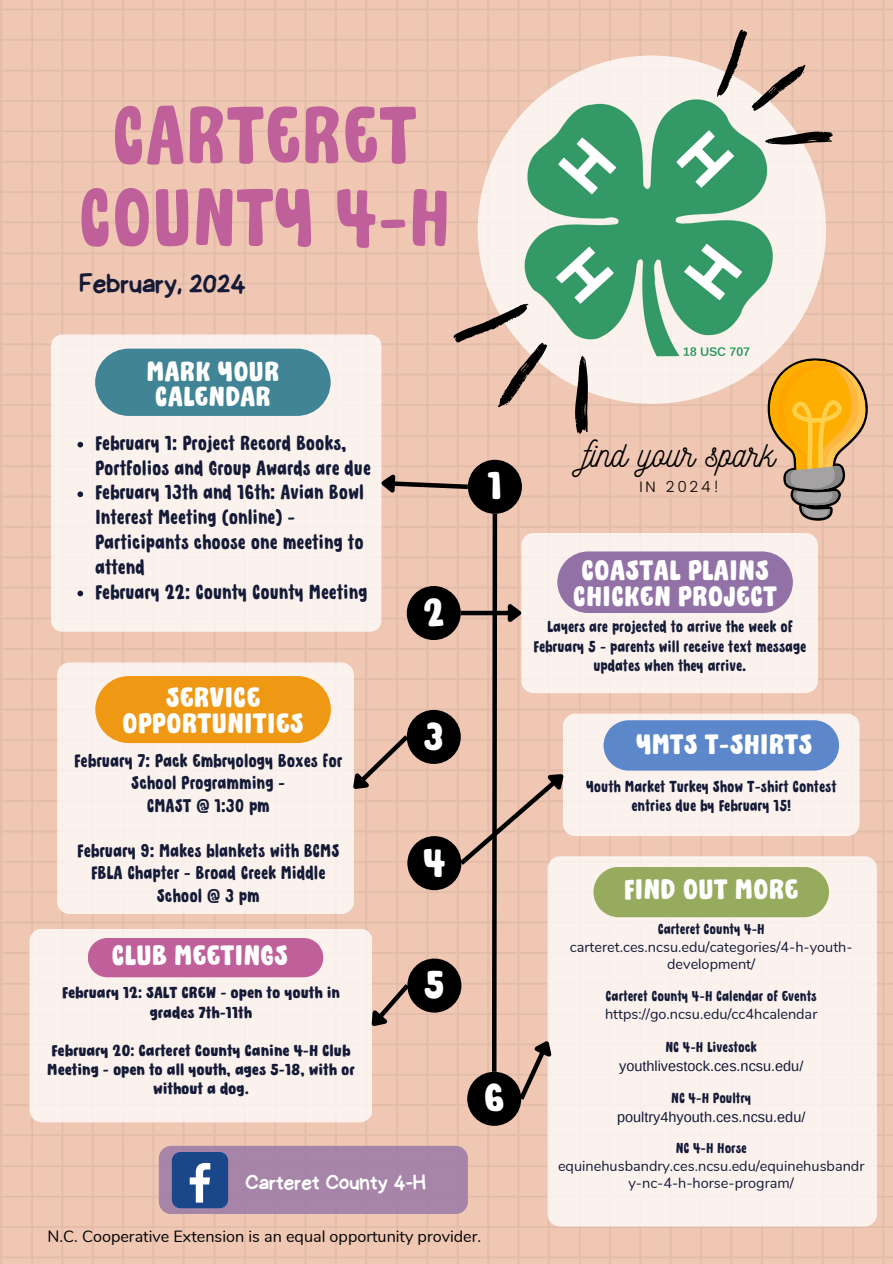
<style>
.page{position:relative;width:893px;height:1264px;background:#fff}
.page>*{position:absolute;margin:0;border:0;box-sizing:border-box;transform-origin:0 0}
.t1{font:81.45px/82.2px "DONGTAO";color:#bf609b;text-align:center}
.t2{font:700 39px "DONGTAO";color:#fff}
.t3{font:36px "Nickainley";color:#000}
.t4{font:700 28.05px/25.8px "DONGTAO";color:#fff;text-align:center}
.t5{font:27.75px "Handyman";color:#141a37}
.t6{font:700 27.6px/25.3px "DONGTAO";color:#fff;text-align:center}
.t7{font:21.3px "Handyman";letter-spacing:.01em;color:#fff}
.t8{font:20.25px/24.8px "DONGTAO";color:#141a37}
.t9{font:18.45px/22.5px "DONGTAO";color:#141a37;text-align:center}
.t10{font:16.2px "Nunito";color:#000}
.t11{font:15.9px/19.2px "DONGTAO";color:#141a37;text-align:center}
.t12{font:700 15.9px/19.2px "DONGTAO";color:#141a37;text-align:center}
.t13{font:300 15.15px "Poppins";letter-spacing:.18em;color:#000}
.t14{font:14.4px/16.8px "Nunito";color:#141a37;text-align:center}
.t15{font:14.4px "DONGTAO";color:#141a37}
.t16{font:14.4px "Arimo";color:#141a37}
</style>
<div class="page">
<img style="left:0;top:0;width:892px;height:1263px">
<div style="left:51px;top:334px;width:288px;height:297px;background:#fbf2ed"></div>
<div style="left:57px;top:662px;width:282px;height:252px;background:#fbf2ed"></div>
<div style="left:30px;top:928px;width:342px;height:194px;background:#fbf2ed"></div>
<div style="left:547px;top:856px;width:329px;height:370px;background:#fbf2ed"></div>
<div style="left:95px;top:348px;width:235px;height:68px;background:#408496;border-radius:34px"></div>
<div style="left:95px;top:676px;width:236px;height:67px;background:#ef9814;border-radius:34px"></div>
<div style="left:88px;top:938px;width:235px;height:39px;background:#bf609b;border-radius:20px"></div>
<div style="left:467px;top:1071px;width:54px;height:54px;background:#000;border-radius:50%"></div>
<div style="left:477px;top:56px;width:349px;height:348px;background:#fbf2ed;border-radius:50%"></div>
<svg style="left:780px;top:132px;width:52px;height:12px"></svg>
<svg style="left:717px;top:29px;width:88px;height:82px;background:#ccad9d"></svg>
<img style="left:523px;top:95px;width:257px;height:209px">
<svg style="left:159px;top:1145px;width:309px;height:68px;background:#9780a6"></svg>
<svg style="left:339px;top:304px;width:531px;height:800px;background:#dac5b8"></svg>
<svg style="left:77px;top:442px;width:6px;height:5px"></svg>
<svg style="left:77px;top:491px;width:6px;height:6px"></svg>
<svg style="left:77px;top:590px;width:6px;height:6px"></svg>
<h1 class="t1" style="left:78px;top:102px;width:374px">CARTERET<br>COUNTY 4-H</h1>
<h3 class="t5" style="left:79px;top:264px;width:168px">February, 2024</h3>
<h3 class="t6" style="left:146px;top:361px;width:134px">MARK YOUR<br>CALENDAR</h3>
<p class="t8" style="left:95px;top:432px;width:277px">February 1: Project Record Books,<br>Portfolios and Group Awards are due<br>February 13th and 16th: Avian Bowl<br>Interest Meeting (online) -<br>Participants choose one meeting to attend<br>February 22: County County Meeting</p>
<h3 class="t4" style="left:122px;top:687px;width:183px">SERVICE<br>OPPORTUNITIES</h3>
<p class="t9" style="left:74px;top:751px;width:270px">February 7: Pack Embryology Boxes for<br>School Programming -<br>CMAST @ 1:30 pm</p>
<p class="t9" style="left:77px;top:841px;width:264px">February 9: Makes blankets with BCMS<br>FBLA Chapter - Broad Creek Middle<br>School @ 3 pm</p>
<h3 class="t4" style="left:111px;top:944px;width:178px">CLUB MEETINGS</h3>
<p class="t12" style="left:62px;top:984px;width:279px">February 12: SALT CREW - open to youth in grades 7th-11th</p>
<p class="t12" style="left:47px;top:1042px;width:309px">February 20: Carteret County Canine 4-H Club<br>Meeting - open to all youth, ages 5-18, with or without a dog.</p>
<h2 class="t2" style="left:423px;top:596px;width:23px">2</h2>
<h2 class="t2" style="left:423px;top:720px;width:22px">3</h2>
<h2 class="t2" style="left:423px;top:846px;width:24px">4</h2>
<h2 class="t2" style="left:423px;top:968px;width:23px">5</h2>
<h2 class="t2" style="left:487px;top:470px;width:17px">1</h2>
<h2 class="t2" style="left:483px;top:1082px;width:23px">6</h2>
<p class="t7" style="left:245px;top:1167px;width:182px">Carteret County 4-H</p>
<p class="t10" style="left:48px;top:1225px;width:435px">N.C. Cooperative Extension is an equal opportunity provider.</p>
<h3 class="t3" style="left:584px;top:430px;width:193px">find your spark</h3>
<p class="t13" style="left:639px;top:477px;width:81px">IN 2024!</p>
<h3 class="t4" style="left:573px;top:560px;width:206px;text-align:left">COASTAL PLAINS<br>CHICKEN PROJECT</h3>
<p class="t11" style="left:533px;top:619px;width:274px">Layers are projected to arrive the week of<br>February 5 - parents will receive text message updates when they arrive.</p>
<h3 class="t4" style="left:636px;top:734px;width:178px">YMTS T-SHIRTS</h3>
<p class="t11" style="left:586px;top:778px;width:252px">Youth Market Turkey Show T-shirt Contest entries due by February 15!</p>
<h3 class="t4" style="left:623px;top:878px;width:176px">FIND OUT MORE</h3>
<p class="t15" style="left:657px;top:923px;width:108px">Carteret County 4-H</p>
<p class="t14" style="left:569px;top:938px;width:284px">carteret.ces.ncsu.edu/categories/4-h-youth&shy;development/</p>
<p class="t15" style="left:605px;top:990px;width:213px">Carteret County 4-H Calendar of Events</p>
<p class="t14" style="left:605px;top:1006px;width:214px">https://go.ncsu.edu/cc4hcalendar</p>
<p class="t15" style="left:665px;top:1041px;width:93px">NC 4-H Livestock</p>
<p class="t16" style="left:619px;top:1058px;width:186px">youthlivestock.ces.ncsu.edu/</p>
<p class="t15" style="left:671px;top:1091px;width:81px">NC 4-H Poultry</p>
<p class="t16" style="left:617px;top:1108px;width:190px">poultry4hyouth.ces.ncsu.edu/</p>
<p class="t15" style="left:675px;top:1142px;width:73px">NC 4-H Horse</p>
<p class="t14" style="left:558px;top:1158px;width:308px">equinehusbandry.ces.ncsu.edu/equinehusbandr y-nc-4-h-horse-program/</p>
</div>
